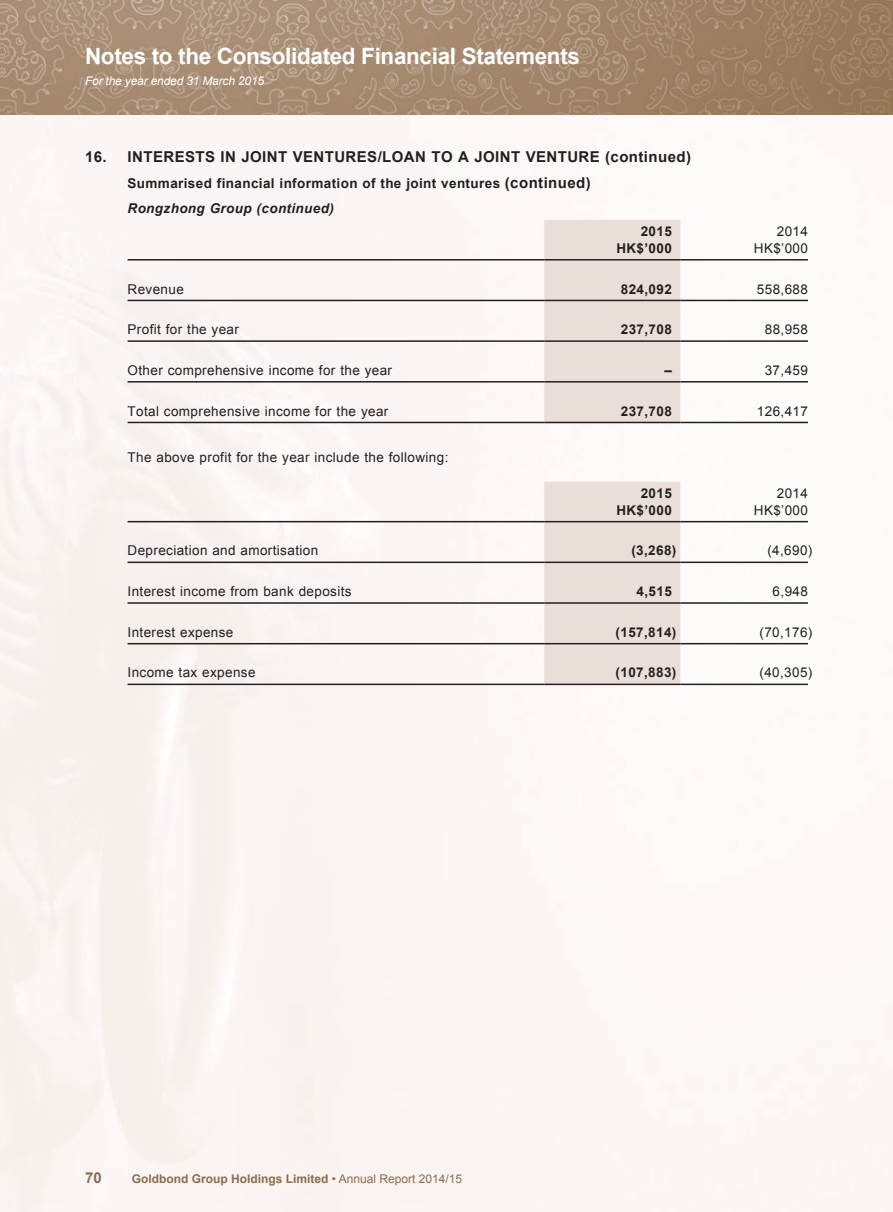
<style>
.page{position:relative;width:893px;height:1212px;background:#fff}
.page>*{position:absolute;margin:0;border:0;box-sizing:border-box;transform-origin:0 0}
.t1{font:700 22.5px "Arial";letter-spacing:-.015em;color:#fff}
.t2{font:700 15px "Arial";letter-spacing:.03em;color:#231f20}
.t3{font:700 15px "Arial";color:#8b6d4c}
.t4{font:13.5px "Arial";letter-spacing:.03em;color:#231f20}
.t5{font:700 13.5px/26px "Arial";letter-spacing:.03em;color:#231f20}
.t6{font:700 12px "Arial";color:#8b6d4c}
.t7{font:italic 12px "Arial";letter-spacing:-.015em;color:#fff}
.s1{font-size:15px}
.s2{font-style:italic}
.s3{font-weight:400}
</style>
<div class="page">
<img style="left:0;top:0;width:893px;height:115px">
<div style="left:544px;top:220px;width:136px;height:202px;background:#eadfd8"></div>
<hr style="left:128px;top:259px;width:416px;height:1px;background:#231f20">
<hr style="left:544px;top:259px;width:136px;height:1px;background:#231f20">
<hr style="left:680px;top:259px;width:128px;height:1px;background:#231f20">
<hr style="left:128px;top:300px;width:416px;height:1px;background:#231f20">
<hr style="left:544px;top:300px;width:136px;height:1px;background:#231f20">
<hr style="left:680px;top:300px;width:128px;height:1px;background:#231f20">
<hr style="left:128px;top:340px;width:416px;height:2px;background:#231f20">
<hr style="left:544px;top:340px;width:136px;height:2px;background:#231f20">
<hr style="left:680px;top:340px;width:128px;height:2px;background:#231f20">
<hr style="left:128px;top:381px;width:416px;height:1px;background:#231f20">
<hr style="left:544px;top:381px;width:136px;height:1px;background:#231f20">
<hr style="left:680px;top:381px;width:128px;height:1px;background:#231f20">
<hr style="left:128px;top:422px;width:416px;height:1px;background:#231f20">
<hr style="left:544px;top:422px;width:136px;height:1px;background:#231f20">
<hr style="left:680px;top:422px;width:128px;height:1px;background:#231f20">
<div style="left:544px;top:482px;width:136px;height:202px;background:#eadfd8"></div>
<hr style="left:128px;top:521px;width:416px;height:1px;background:#231f20">
<hr style="left:544px;top:521px;width:136px;height:1px;background:#231f20">
<hr style="left:680px;top:521px;width:128px;height:1px;background:#231f20">
<hr style="left:128px;top:562px;width:416px;height:1px;background:#231f20">
<hr style="left:544px;top:562px;width:136px;height:1px;background:#231f20">
<hr style="left:680px;top:562px;width:128px;height:1px;background:#231f20">
<hr style="left:128px;top:602px;width:416px;height:2px;background:#231f20">
<hr style="left:544px;top:602px;width:136px;height:2px;background:#231f20">
<hr style="left:680px;top:602px;width:128px;height:2px;background:#231f20">
<hr style="left:128px;top:643px;width:416px;height:1px;background:#231f20">
<hr style="left:544px;top:643px;width:136px;height:1px;background:#231f20">
<hr style="left:680px;top:643px;width:128px;height:1px;background:#231f20">
<hr style="left:128px;top:684px;width:416px;height:1px;background:#231f20">
<hr style="left:544px;top:684px;width:136px;height:1px;background:#231f20">
<hr style="left:680px;top:684px;width:128px;height:1px;background:#231f20">
<h1 class="t1" style="left:85px;top:42px;width:496px">Notes to the Consolidated Financial Statements</h1>
<p class="t7" style="left:85px;top:73px;width:181px">For the year ended 31 March 2015</p>
<p class="t2" style="left:85px;top:147px;width:607px">16. INTERESTS IN JOINT VENTURES/LOAN TO A JOINT VENTURE (continued)</p>
<p class="t5" style="left:128px;top:170px;width:465px">Summarised financial information of the joint ventures <span class="s1">(continued)<br></span><span class="s2">Rongzhong Group (continued)</span></p>
<p class="t5" style="left:641px;top:219px;width:33px">2015</p>
<p class="t4" style="left:777px;top:223px;width:33px">2014</p>
<p class="t5" style="left:616px;top:236px;width:57px">HK$’000</p>
<p class="t4" style="left:754px;top:239px;width:56px">HK$’000</p>
<p class="t4" style="left:128px;top:280px;width:58px">Revenue</p>
<p class="t5" style="left:621px;top:276px;width:53px">824,092</p>
<p class="t4" style="left:757px;top:280px;width:53px">558,688</p>
<p class="t4" style="left:128px;top:321px;width:113px">Profit for the year</p>
<p class="t5" style="left:621px;top:317px;width:53px">237,708</p>
<p class="t4" style="left:765px;top:321px;width:45px">88,958</p>
<p class="t4" style="left:128px;top:361px;width:266px">Other comprehensive income for the year</p>
<p class="t5" style="left:664px;top:358px;width:9px">–</p>
<p class="t4" style="left:765px;top:361px;width:45px">37,459</p>
<p class="t4" style="left:128px;top:402px;width:262px">Total comprehensive income for the year</p>
<p class="t5" style="left:621px;top:398px;width:53px">237,708</p>
<p class="t4" style="left:757px;top:402px;width:53px">126,417</p>
<p class="t4" style="left:128px;top:449px;width:322px">The above profit for the year include the following:</p>
<p class="t5" style="left:641px;top:481px;width:33px">2015</p>
<p class="t4" style="left:777px;top:485px;width:33px">2014</p>
<p class="t5" style="left:616px;top:497px;width:57px">HK$’000</p>
<p class="t4" style="left:754px;top:501px;width:56px">HK$’000</p>
<p class="t4" style="left:128px;top:542px;width:192px">Depreciation and amortisation</p>
<p class="t5" style="left:631px;top:538px;width:47px">(3,268)</p>
<p class="t4" style="left:767px;top:542px;width:47px">(4,690)</p>
<p class="t4" style="left:128px;top:582px;width:226px">Interest income from bank deposits</p>
<p class="t5" style="left:637px;top:579px;width:37px">4,515</p>
<p class="t4" style="left:773px;top:582px;width:37px">6,948</p>
<p class="t4" style="left:128px;top:623px;width:107px">Interest expense</p>
<p class="t5" style="left:616px;top:619px;width:62px">(157,814)</p>
<p class="t4" style="left:759px;top:623px;width:54px">(70,176)</p>
<p class="t4" style="left:128px;top:664px;width:129px">Income tax expense</p>
<p class="t5" style="left:616px;top:660px;width:62px">(107,883)</p>
<p class="t4" style="left:759px;top:664px;width:54px">(40,305)</p>
<p class="t3" style="left:85px;top:1168px;width:18px">70</p>
<p class="t6" style="left:132px;top:1171px;width:332px">Goldbond Group Holdings Limited <span class="s3">• Annual Report 2014/15</span></p>
</div>
